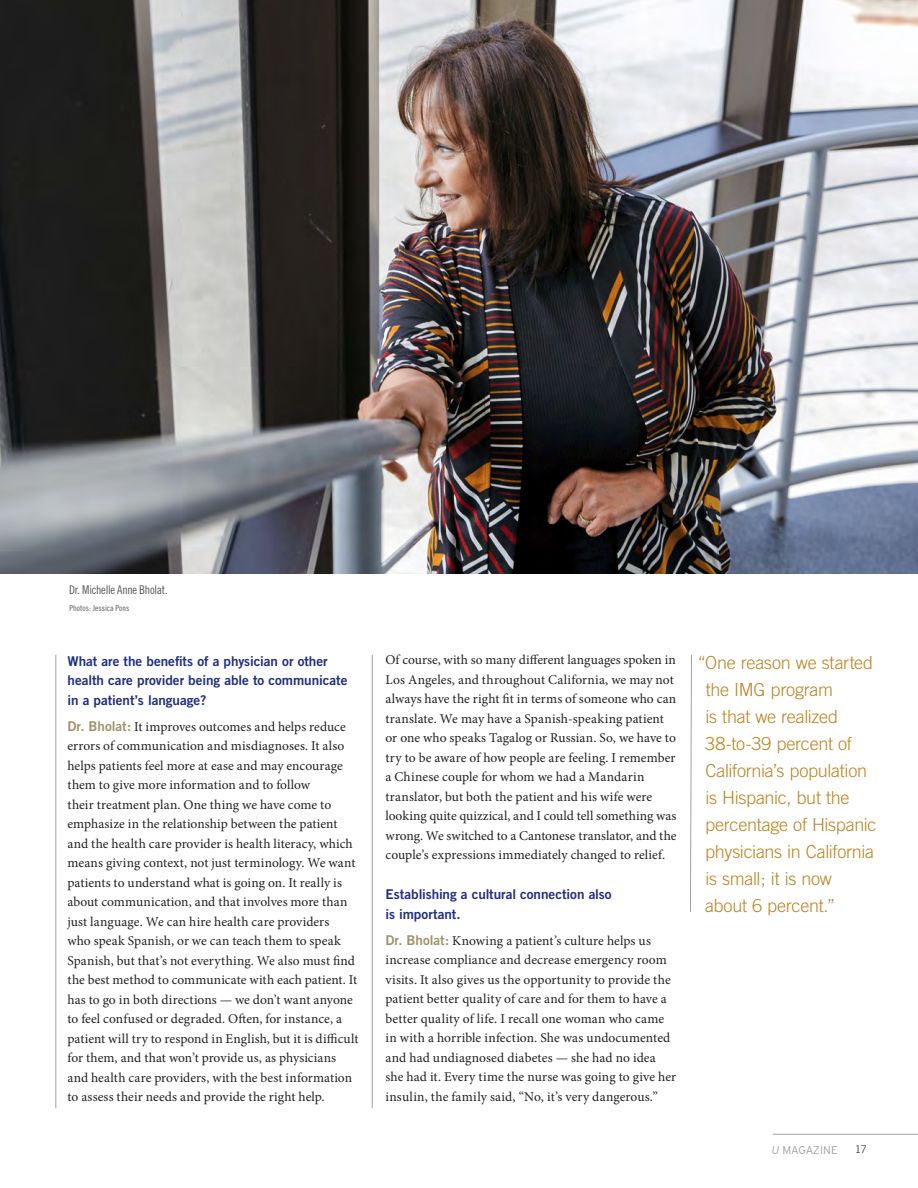
<style>
.page{position:relative;width:918px;height:1188px;background:#fff}
.page>*{position:absolute;margin:0;border:0;box-sizing:border-box;transform-origin:0 0}
.D2_Sidebar_Text{font:300 18px/27px "Trade Gothic";letter-spacing:-.015em;color:#bc8221}
._1a__CS_Paragraph_No{font:13.5px/19.5px "Minion Pro";color:#231f20}
.D3_Question{font:13.5px/19.5px "Trade Gothic Bold Two";letter-spacing:-.005em;color:#202e84}
.Photo_Captions{font:12px "Trade Gothic Cond Eighteen";letter-spacing:-.02em;color:#57585a}
.t1{font:300 11.25px "Interstate";letter-spacing:-.005em;color:#a2a19e}
.t2{font:300 10.5px "Trade Gothic";color:#231f20}
.t3{font:8.25px "Trade Gothic Cond Eighteen";letter-spacing:.005em;color:#57585a}
.s1{font-family:"Trade Gothic Bold Two";color:#a0926b}
.s2{font-style:italic}
</style>
<div class="page">
<svg style="left:690px;top:654px;width:2px;height:258px"></svg>
<hr style="left:372px;top:655px;width:1px;height:453px;background:#a2a19e">
<hr style="left:56px;top:655px;width:1px;height:453px;background:#a2a19e">
<img style="left:0;top:0;width:918px;height:574px">
<hr style="left:773px;top:1134px;width:145px;height:1px;background:#a2a19e">
<p class="Photo_Captions" style="left:69px;top:583px;width:100px">Dr. Michelle Anne Bholat.</p>
<p class="t3" style="left:69px;top:603px;width:61px">Photos: Jessica Pons</p>
<p class="D3_Question" style="left:68px;top:651px;width:281px">What are the benefits of a physician or other health care provider being able to communicate in a patient’s language?</p>
<p class="_1a__CS_Paragraph_No" style="left:68px;top:717px;width:293px"><span class="s1">Dr. Bholat:</span> It improves outcomes and helps reduce errors of communication and misdiagnoses. It also helps patients feel more at ease and may encourage them to give more information and to follow<br>their treatment plan. One thing we have come to emphasize in the relationship between the patient and the health care provider is health literacy, which means giving context, not just terminology. We want patients to understand what is going on. It really is about communication, and that involves more than just language. We can hire health care providers<br>who speak Spanish, or we can teach them to speak Spanish, but that’s not everything. We also must find the best method to communicate with each patient. It has to go in both directions — we don’t want anyone to feel confused or degraded. Often, for instance, a patient will try to respond in English, but it is difficult for them, and that won’t provide us, as physicians and health care providers, with the best information to assess their needs and provide the right help.</p>
<p class="_1a__CS_Paragraph_No" style="left:386px;top:650px;width:292px">Of course, with so many different languages spoken in Los Angeles, and throughout California, we may not always have the right fit in terms of someone who can translate. We may have a Spanish-speaking patient or one who speaks Tagalog or Russian. So, we have to try to be aware of how people are feeling. I remember a Chinese couple for whom we had a Mandarin translator, but both the patient and his wife were looking quite quizzical, and I could tell something was wrong. We switched to a Cantonese translator, and the couple’s expressions immediately changed to relief.</p>
<p class="D3_Question" style="left:386px;top:884px;width:228px">Establishing a cultural connection also is important.</p>
<p class="_1a__CS_Paragraph_No" style="left:386px;top:931px;width:292px"><span class="s1">Dr. Bholat:</span> Knowing a patient’s culture helps us increase compliance and decrease emergency room visits. It also gives us the opportunity to provide the patient better quality of care and for them to have a better quality of life. I recall one woman who came in with a horrible infection. She was undocumented and had undiagnosed diabetes — she had no idea she had it. Every time the nurse was going to give her insulin, the family said, “No, it’s very dangerous.”</p>
<p class="D2_Sidebar_Text" style="left:705px;top:649px;width:173px;text-indent:-7px">“One reason we started the IMG program<br>is that we realized<br>38-to-39 percent of<br>California’s population is Hispanic, but the percentage of Hispanic physicians in California is small; it is now about 6 percent.”</p>
<p class="t1" style="left:772px;top:1144px;width:68px"><span class="s2">U</span> MAGAZINE</p>
<p class="t2" style="left:855px;top:1143px;width:13px">17</p>
</div>
